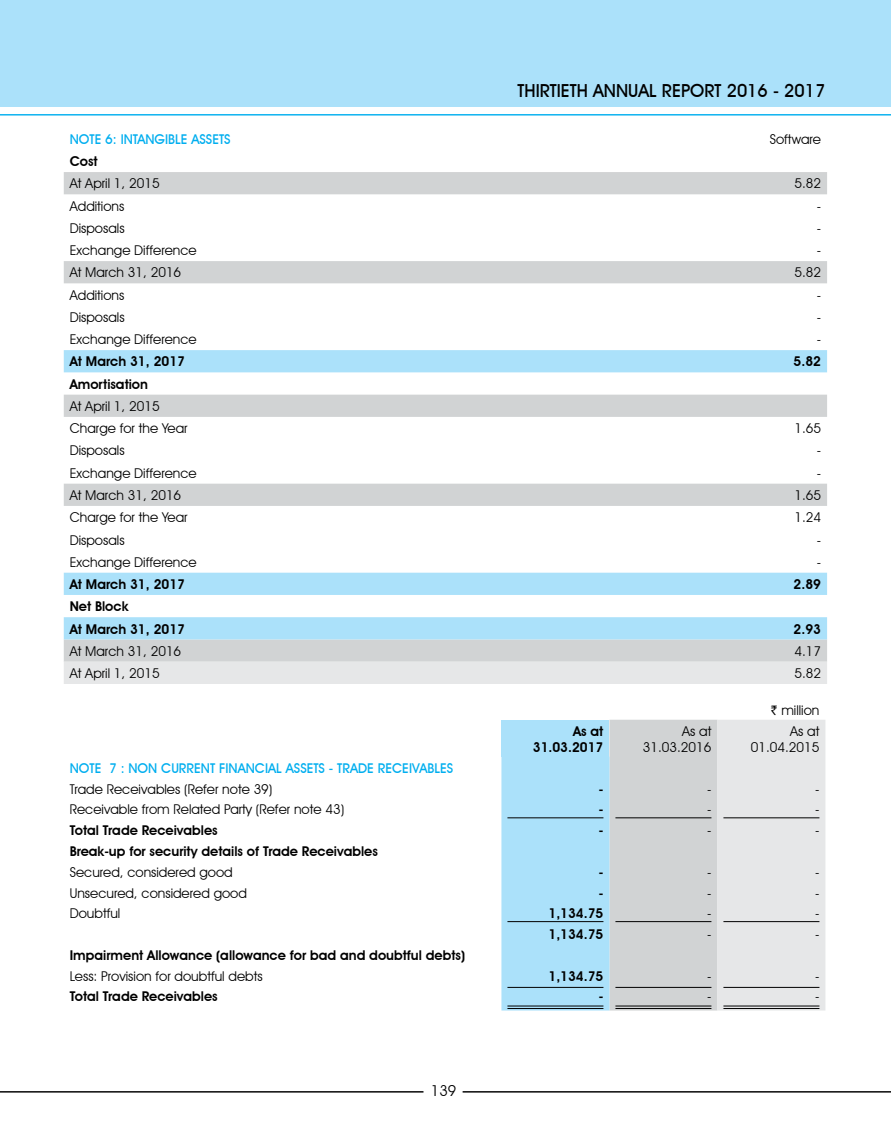
<style>
.page{position:relative;width:891px;height:1134px;background:#fff}
.page>*{position:absolute;margin:0;border:0;box-sizing:border-box;transform-origin:0 0}
.t1{font:500 18px "Avant Garde IT Cby BT";color:#000}
.t2{font:15px "Avant Garde IT Cby BT";color:#000}
.t3{font:13.5px/16.2px "Avant Garde IT Cby BT";color:#000;text-align:right}
.t4{font:600 13.5px/22.2px "Avant Garde IT Cby BT";color:#000}
.t5{font:500 13.5px "Avant Garde IT Cby BT";color:#00aeef}
.s1{font-family:"Rupee"}
</style>
<div class="page">
<div style="left:0;top:0;width:891px;height:106px;background:#abe1fa"></div>
<hr style="left:0;top:114px;width:891px;height:1px;background:#00aeef">
<hr style="left:0;top:1091px;width:891px;height:1px;background:#000">
<div style="left:423px;top:1077px;width:40px;height:31px;background:#fff"></div>
<svg style="left:64px;top:172px;width:763px;height:490px"></svg>
<svg style="left:64px;top:350px;width:763px;height:289px"></svg>
<div style="left:64px;top:662px;width:763px;height:22px;background:#e6e7e8"></div>
<svg style="left:501px;top:720px;width:324px;height:291px;background:#cadde6"></svg>
<hr style="left:507px;top:817px;width:96px;height:1px;background:#000">
<hr style="left:615px;top:817px;width:96px;height:1px;background:#000">
<hr style="left:723px;top:817px;width:96px;height:1px;background:#000">
<hr style="left:507px;top:921px;width:96px;height:1px;background:#000">
<hr style="left:615px;top:921px;width:96px;height:1px;background:#000">
<hr style="left:723px;top:921px;width:96px;height:1px;background:#000">
<hr style="left:507px;top:987px;width:96px;height:1px;background:#000">
<hr style="left:507px;top:1006px;width:96px;height:1px;background:#000">
<hr style="left:507px;top:1008px;width:96px;height:1px;background:#000">
<hr style="left:615px;top:987px;width:96px;height:1px;background:#000">
<hr style="left:615px;top:1006px;width:96px;height:1px;background:#000">
<hr style="left:615px;top:1008px;width:96px;height:1px;background:#000">
<hr style="left:723px;top:987px;width:96px;height:1px;background:#000">
<hr style="left:723px;top:1006px;width:96px;height:1px;background:#000">
<hr style="left:723px;top:1008px;width:96px;height:1px;background:#000">
<h1 class="t1" style="left:518px;top:79px;width:309px">THIRTIETH ANNUAL REPORT 2016 - 2017</h1>
<p class="t5" style="left:70px;top:131px;width:162px">NOTE 6: INTANGIBLE ASSETS</p>
<p class="t3" style="left:770px;top:131px;width:53px">Software</p>
<p class="t4" style="left:70px;top:150px;width:29px">Cost</p>
<p class="t3" style="left:70px;top:175px;width:91px">At April 1, 2015</p>
<p class="t3" style="left:794px;top:175px;width:28px">5.82</p>
<p class="t3" style="left:70px;top:198px;width:56px">Additions</p>
<p class="t3" style="left:817px;top:198px;width:6px">-</p>
<p class="t3" style="left:70px;top:220px;width:56px">Disposals</p>
<p class="t3" style="left:817px;top:220px;width:6px">-</p>
<p class="t3" style="left:70px;top:242px;width:129px">Exchange Difference</p>
<p class="t3" style="left:817px;top:242px;width:6px">-</p>
<p class="t3" style="left:70px;top:264px;width:113px">At March 31, 2016</p>
<p class="t3" style="left:794px;top:264px;width:28px">5.82</p>
<p class="t3" style="left:70px;top:287px;width:56px">Additions</p>
<p class="t3" style="left:817px;top:287px;width:6px">-</p>
<p class="t3" style="left:70px;top:309px;width:56px">Disposals</p>
<p class="t3" style="left:817px;top:309px;width:6px">-</p>
<p class="t3" style="left:70px;top:331px;width:129px">Exchange Difference</p>
<p class="t3" style="left:817px;top:331px;width:6px">-</p>
<p class="t4" style="left:70px;top:350px;width:117px">At March 31, 2017</p>
<p class="t4" style="left:794px;top:350px;width:29px">5.82</p>
<p class="t4" style="left:70px;top:373px;width:80px">Amortisation</p>
<p class="t3" style="left:70px;top:395px;width:119px;line-height:22.2px;text-align:left">At April 1, 2015<br>Charge for the Year</p>
<p class="t3" style="left:794px;top:420px;width:28px">1.65</p>
<p class="t3" style="left:70px;top:442px;width:56px">Disposals</p>
<p class="t3" style="left:817px;top:442px;width:6px">-</p>
<p class="t3" style="left:70px;top:465px;width:129px">Exchange Difference</p>
<p class="t3" style="left:817px;top:465px;width:6px">-</p>
<p class="t3" style="left:70px;top:487px;width:113px">At March 31, 2016</p>
<p class="t3" style="left:794px;top:487px;width:28px">1.65</p>
<p class="t3" style="left:70px;top:509px;width:119px">Charge for the Year</p>
<p class="t3" style="left:794px;top:509px;width:28px">1.24</p>
<p class="t3" style="left:70px;top:532px;width:56px">Disposals</p>
<p class="t3" style="left:817px;top:532px;width:6px">-</p>
<p class="t3" style="left:70px;top:554px;width:129px">Exchange Difference</p>
<p class="t3" style="left:817px;top:554px;width:6px">-</p>
<p class="t4" style="left:70px;top:573px;width:117px">At March 31, 2017</p>
<p class="t4" style="left:794px;top:573px;width:29px">2.89</p>
<p class="t4" style="left:70px;top:595px;width:117px">Net Block<br>At March 31, 2017</p>
<p class="t4" style="left:794px;top:618px;width:29px">2.93</p>
<p class="t3" style="left:70px;top:643px;width:113px">At March 31, 2016</p>
<p class="t3" style="left:794px;top:643px;width:28px">4.17</p>
<p class="t3" style="left:70px;top:665px;width:91px">At April 1, 2015</p>
<p class="t3" style="left:794px;top:665px;width:28px">5.82</p>
<p class="t3" style="left:771px;top:702px;width:50px"><span class="s1">`</span> million</p>
<p class="t4" style="left:533px;top:723px;width:72px;line-height:16.2px;text-align:right">As at<br>31.03.2017</p>
<p class="t3" style="left:643px;top:723px;width:70px">As at<br>31.03.2016</p>
<p class="t3" style="left:751px;top:723px;width:70px">As at<br>01.04.2015</p>
<p class="t5" style="left:70px;top:760px;width:385px">NOTE 7 : NON CURRENT FINANCIAL ASSETS - TRADE RECEIVABLES</p>
<p class="t3" style="left:70px;top:781px;width:204px">Trade Receivables (Refer note 39)</p>
<p class="t4" style="left:599px;top:778px;width:6px">-</p>
<p class="t3" style="left:707px;top:781px;width:6px">-</p>
<p class="t3" style="left:815px;top:781px;width:6px">-</p>
<p class="t3" style="left:70px;top:801px;width:276px">Receivable from Related Party (Refer note 43)</p>
<p class="t4" style="left:599px;top:799px;width:6px">-</p>
<p class="t3" style="left:707px;top:801px;width:6px">-</p>
<p class="t3" style="left:815px;top:801px;width:6px">-</p>
<p class="t4" style="left:70px;top:819px;width:149px">Total Trade Receivables</p>
<p class="t4" style="left:599px;top:819px;width:6px">-</p>
<p class="t3" style="left:707px;top:822px;width:6px">-</p>
<p class="t3" style="left:815px;top:822px;width:6px">-</p>
<p class="t4" style="left:70px;top:840px;width:310px">Break-up for security details of Trade Receivables</p>
<p class="t3" style="left:70px;top:864px;width:165px">Secured, considered good</p>
<p class="t4" style="left:599px;top:861px;width:6px">-</p>
<p class="t3" style="left:707px;top:864px;width:6px">-</p>
<p class="t3" style="left:815px;top:864px;width:6px">-</p>
<p class="t3" style="left:70px;top:885px;width:179px">Unsecured, considered good</p>
<p class="t4" style="left:599px;top:882px;width:6px">-</p>
<p class="t3" style="left:707px;top:885px;width:6px">-</p>
<p class="t3" style="left:815px;top:885px;width:6px">-</p>
<p class="t3" style="left:70px;top:905px;width:52px">Doubtful</p>
<p class="t4" style="left:549px;top:902px;width:56px">1,134.75</p>
<p class="t3" style="left:707px;top:905px;width:6px">-</p>
<p class="t3" style="left:815px;top:905px;width:6px">-</p>
<p class="t4" style="left:549px;top:923px;width:56px">1,134.75</p>
<p class="t3" style="left:707px;top:926px;width:6px">-</p>
<p class="t3" style="left:815px;top:926px;width:6px">-</p>
<p class="t4" style="left:70px;top:944px;width:397px">Impairment Allowance (allowance for bad and doubtful debts)</p>
<p class="t3" style="left:70px;top:968px;width:194px">Less: Provision for doubtful debts</p>
<p class="t4" style="left:549px;top:965px;width:56px">1,134.75</p>
<p class="t3" style="left:707px;top:968px;width:6px">-</p>
<p class="t3" style="left:815px;top:968px;width:6px">-</p>
<p class="t4" style="left:70px;top:985px;width:149px">Total Trade Receivables</p>
<p class="t4" style="left:599px;top:985px;width:6px">-</p>
<p class="t3" style="left:707px;top:988px;width:6px">-</p>
<p class="t3" style="left:815px;top:988px;width:6px">-</p>
<p class="t2" style="left:431px;top:1082px;width:27px">139</p>
</div>
